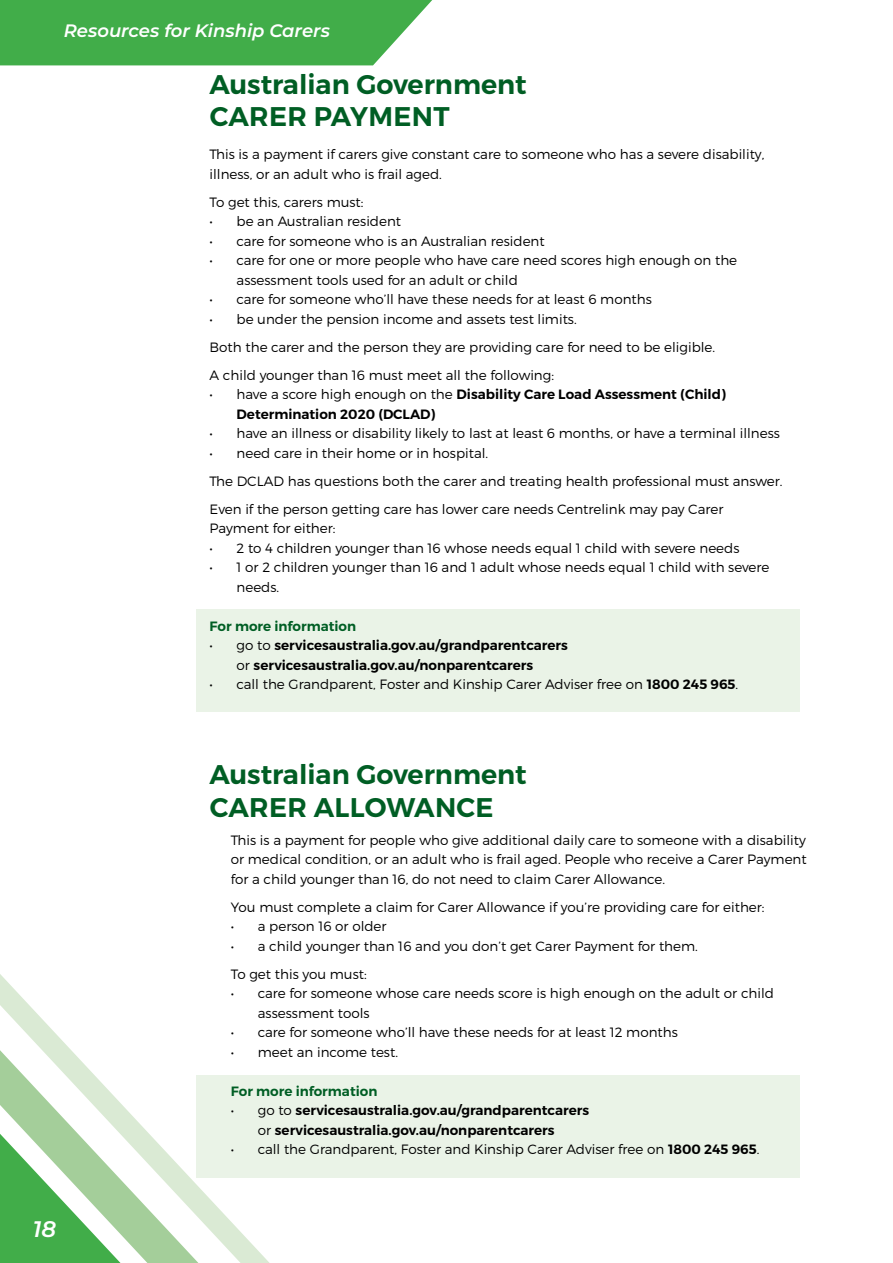
<style>
.page{position:relative;width:893px;height:1263px;background:#fff}
.page>*{position:absolute;margin:0;border:0;box-sizing:border-box;transform-origin:0 0}
.t1{font:600 27px/32.4px "Montserrat";color:#005e24}
.t2{font:italic 600 22.5px "Montserrat";color:#fff}
.t3{font:italic 600 18px "Montserrat";color:#fff}
.t4{font:300 13.5px/19.5px "Montserrat";color:#000}
.t5{font:600 13.5px/19.5px "Montserrat";color:#000;text-align:center}
.t6{font:600 13.5px "Montserrat";color:#005e24}
.s1{font-style:inherit}
.s2{font-weight:300}
.s3{font-weight:600}
</style>
<div class="page">
<svg style="left:0;top:974px;width:304px;height:289px"></svg>
<div style="left:0;top:0;width:432px;height:65px;background:#41ad49"></div>
<div style="left:196px;top:610px;width:604px;height:102px;background:#eaf3e7"></div>
<div style="left:196px;top:1075px;width:604px;height:102px;background:#eaf3e7"></div>
<h3 class="t3" style="left:64px;top:18px;width:268px">Resources for Kinship Carers</h3>
<h1 class="t1" style="left:210px;top:69px;width:319px">Australian <span class="s1">G</span>overnment<br>CARER PAYMENT</h1>
<p class="t4" style="left:210px;top:144px;width:556px">This is a payment if carers give constant care to someone who has a severe disability, illness, or an adult who is frail aged.</p>
<p class="t4" style="left:210px;top:192px;width:155px">To get this, carers must:</p>
<p class="t4" style="left:210px;top:211px;width:193px">• be an Australian resident</p>
<p class="t4" style="left:210px;top:231px;width:337px">• care for someone who is an Australian resident</p>
<p class="t4" style="left:237px;top:250px;width:502px;text-indent:-27px">• care for one or more people who have care need scores high enough on the assessment tools used for an adult or child</p>
<p class="t4" style="left:210px;top:289px;width:444px">• care for someone who’ll have these needs for at least 6 months</p>
<p class="t4" style="left:210px;top:305px;width:507px;line-height:28px">• be under the pension income and assets test limits.<br>Both the carer and the person they are providing care for need to be eligible.<br>A child younger than 16 must meet all the following:</p>
<p class="t5" style="left:237px;top:385px;width:491px;text-align:left;text-indent:-27px"><span class="s2">• have a score high enough on the</span> Disability Care Load Assessment (Child)<br>Determination 2020 (DCLAD)</p>
<p class="t4" style="left:210px;top:423px;width:572px">• have an illness or disability likely to last at least 6 months, or have a terminal illness</p>
<p class="t4" style="left:210px;top:439px;width:575px;line-height:28px">• need care in their home or in hospital.<br>The DCLAD has questions both the carer and treating health professional must answer.<br>Even if the person getting care has lower care needs Centrelink may pay Carer</p>
<p class="t4" style="left:210px;top:518px;width:127px">Payment for either:</p>
<p class="t4" style="left:210px;top:538px;width:531px">• 2 to 4 children younger than 16 whose needs equal 1 child with severe needs</p>
<p class="t4" style="left:237px;top:557px;width:534px;text-indent:-27px">• 1 or 2 children younger than 16 and 1 adult whose needs equal 1 child with severe needs.</p>
<p class="t6" style="left:210px;top:617px;width:148px">For more information</p>
<p class="t5" style="left:210px;top:636px;width:360px"><span class="s2">• go to</span> servicesaustralia.gov.au/grandparentcarers <span class="s2">or</span> servicesaustralia.gov.au/nonparentcarers</p>
<p class="t4" style="left:210px;top:674px;width:530px">• call the Grandparent, Foster and Kinship Carer Adviser free on <span class="s3">1800 245 965</span>.</p>
<h2 class="t2" style="left:33px;top:1213px;width:25px">18</h2>
<h1 class="t1" style="left:210px;top:759px;width:319px">Australian <span class="s1">G</span>overnment<br>CARER ALLOWANCE</h1>
<p class="t4" style="left:231px;top:830px;width:577px;text-align:justify">This is a payment for people who give additional daily care to someone with a disability or medical condition, or an adult who is frail aged. People who receive a Carer Payment for a child younger than 16, do not need to claim Carer Allowance.</p>
<p class="t4" style="left:231px;top:897px;width:535px">You must complete a claim for Carer Allowance if you’re providing care for either:</p>
<p class="t4" style="left:231px;top:917px;width:157px">• a person 16 or older</p>
<p class="t4" style="left:231px;top:932px;width:469px;line-height:28px">• a child younger than 16 and you don’t get Carer Payment for them.<br>To get this you must:</p>
<p class="t4" style="left:258px;top:984px;width:518px;text-indent:-27px">• care for someone whose care needs score is high enough on the adult or child assessment tools</p>
<p class="t4" style="left:231px;top:1023px;width:449px">• care for someone who’ll have these needs for at least 12 months</p>
<p class="t4" style="left:231px;top:1042px;width:169px">• meet an income test.</p>
<p class="t6" style="left:231px;top:1083px;width:148px">For more information</p>
<p class="t5" style="left:231px;top:1101px;width:360px"><span class="s2">• go to</span> servicesaustralia.gov.au/grandparentcarers <span class="s2">or</span> servicesaustralia.gov.au/nonparentcarers</p>
<p class="t4" style="left:231px;top:1140px;width:530px">• call the Grandparent, Foster and Kinship Carer Adviser free on <span class="s3">1800 245 965</span>.</p>
</div>
